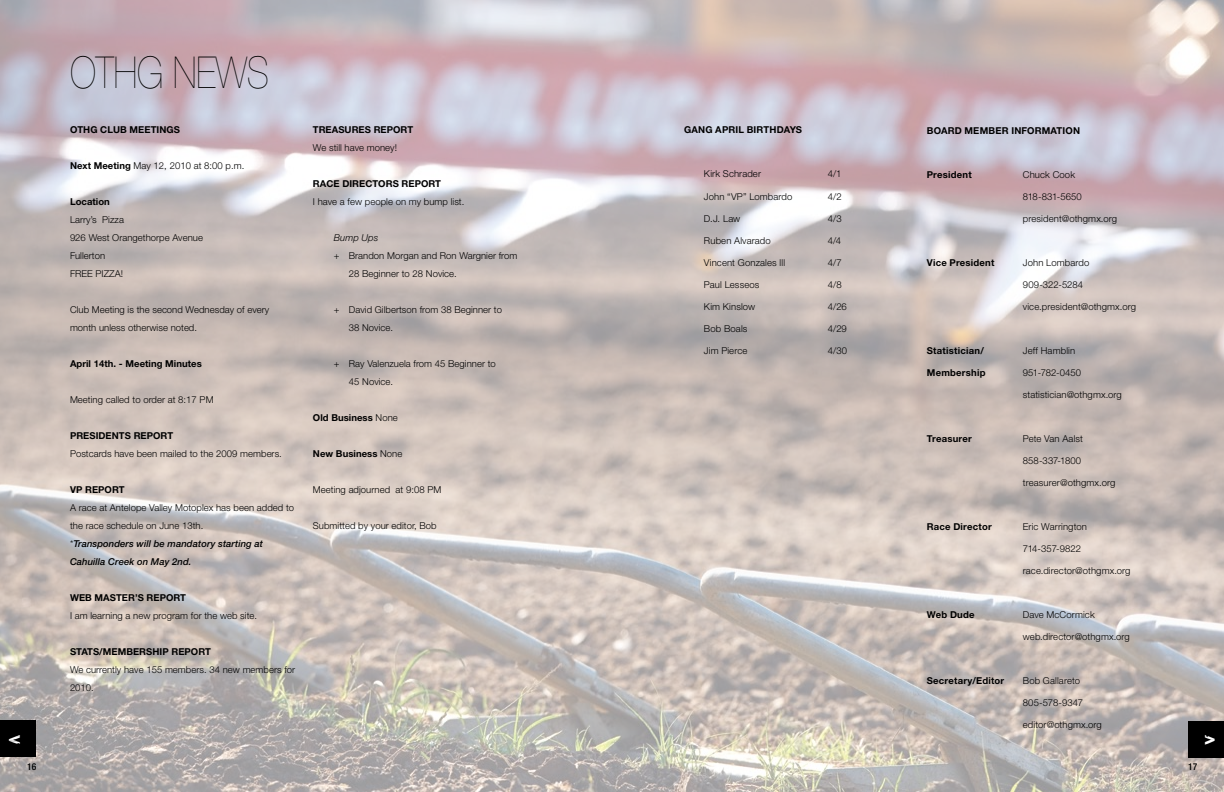
<style>
.page{position:relative;width:1224px;height:792px;background:#fff}
.page>*{position:absolute;margin:0;border:0;box-sizing:border-box;transform-origin:0 0}
.t1{font:200 44px "Helvetica Neue";color:#000;scale:.82 1}
.t2{font:20px "Uptown";color:#fff}
.t3{font:300 9.5px/18px "Helvetica Neue";letter-spacing:.005em;color:#000}
.t4{font:700 9.5px "Helvetica Neue";letter-spacing:.01em;color:#000}
.t5{font:italic 300 9.5px "Helvetica Neue";letter-spacing:.005em;color:#000}
.t6{font:500 condensed 9.5px "Helvetica Neue";color:#000}
.s1{font-weight:700}
.s2{font-weight:500;font-style:italic}
.s3{font-style:italic}
.s4{font-weight:300}
</style>
<div class="page">
<img style="left:0;top:0;width:1224px;height:792px">
<div style="left:0;top:721px;width:36px;height:36px;background:#000"></div>
<div style="left:1188px;top:722px;width:36px;height:36px;background:#000"></div>
<div style="left:0;top:720px;width:36px;height:36px;background:#000"></div>
<div style="left:1188px;top:721px;width:36px;height:36px;background:#000"></div>
<h1 class="t1" style="left:70px;top:47px;width:245px">OTHG NEWS</h1>
<p class="t4" style="left:70px;top:124px;width:111px">OTHG CLUB MEETINGS</p>
<p class="t3" style="left:70px;top:157px;width:176px"><span class="s1">Next Meeting</span> May 12, 2010 at 8:00 p.m.</p>
<p class="t4" style="left:70px;top:196px;width:41px">Location</p>
<p class="t3" style="left:70px;top:211px;width:134px">Larry’s Pizza<br>926 West Orangethorpe Avenue<br>Fullerton<br>FREE PIZZA!</p>
<p class="t3" style="left:70px;top:301px;width:201px">Club Meeting is the second Wednesday of every month unless otherwise noted.</p>
<p class="t4" style="left:70px;top:358px;width:133px">April 14th. - Meeting Minutes</p>
<p class="t3" style="left:70px;top:391px;width:145px">Meeting called to order at 8:17 PM</p>
<p class="t4" style="left:70px;top:430px;width:43px">President</p>
<p class="t4" style="left:125px;top:430px;width:24px">s Report</p>
<p class="t3" style="left:70px;top:445px;width:213px">Postcards have been mailed to the 2009 members.</p>
<p class="t4" style="left:70px;top:484px;width:30px">VP Report</p>
<p class="t3" style="left:70px;top:499px;width:226px">A race at Antelope Valley Motoplex has been added to the race schedule on June 13th.<br>*<span class="s2">Transponders will be mandatory starting at Cahuilla Creek on May 2nd.</span></p>
<p class="t4" style="left:70px;top:592px;width:54px">Web Master</p>
<p class="t4" style="left:135px;top:592px;width:20px">’s report</p>
<p class="t3" style="left:70px;top:607px;width:189px">I am learning a new program for the web site.</p>
<p class="t4" style="left:70px;top:646px;width:7px">Stat</p>
<p class="t4" style="left:93px;top:646px;width:41px">s/Member</p>
<p class="t4" style="left:146px;top:646px;width:33px">ship report</p>
<p class="t3" style="left:70px;top:661px;width:227px">We currently have 155 members. 34 new members for<br>2010.</p>
<p class="t4" style="left:313px;top:124px;width:14px">Trea</p>
<p class="t4" style="left:338px;top:124px;width:14px">sure</p>
<p class="t4" style="left:365px;top:124px;width:24px">s Report</p>
<p class="t3" style="left:313px;top:139px;width:86px">We still have money!</p>
<p class="t4" style="left:313px;top:178px;width:15px">Race</p>
<p class="t4" style="left:342px;top:178px;width:8px">Director</p>
<p class="t4" style="left:393px;top:178px;width:17px">s report</p>
<p class="t3" style="left:313px;top:193px;width:153px">I have a few people on my bump list.</p>
<p class="t5" style="left:334px;top:232px;width:46px">Bump Ups</p>
<p class="t3" style="left:334px;top:247px;width:185px"><span class="s3">+</span> Brandon Morgan and Ron Wargnier from</p>
<p class="t3" style="left:349px;top:265px;width:109px">28 Beginner to 28 Novice.</p>
<p class="t3" style="left:349px;top:301px;width:155px;text-indent:-15px">+ David Gilbertson from 38 Beginner to<br>38 Novice.</p>
<p class="t3" style="left:349px;top:355px;width:148px;text-indent:-15px">+ Ray Valenzuela from 45 Beginner to<br>45 Novice.</p>
<p class="t4" style="left:313px;top:412px;width:86px">Old Business <span class="s4">None</span></p>
<p class="t4" style="left:313px;top:448px;width:91px">New Business <span class="s4">None</span></p>
<p class="t3" style="left:313px;top:481px;width:130px">Meeting adjourned at 9:08 PM</p>
<p class="t3" style="left:313px;top:517px;width:125px">Submitted by your editor, Bob</p>
<p class="t4" style="left:684px;top:124px;width:120px">GANG APRIL Birthdays</p>
<p class="t3" style="left:704px;top:165px;width:59px">Kirk Schrader</p>
<p class="t3" style="left:828px;top:165px;width:15px">4/1</p>
<p class="t3" style="left:704px;top:187px;width:90px">John “VP” Lombardo</p>
<p class="t3" style="left:828px;top:187px;width:15px">4/2</p>
<p class="t3" style="left:704px;top:209px;width:38px">D.J. Law</p>
<p class="t3" style="left:828px;top:209px;width:15px">4/3</p>
<p class="t3" style="left:704px;top:231px;width:68px">Ruben Alvarado</p>
<p class="t3" style="left:828px;top:231px;width:15px">4/4</p>
<p class="t3" style="left:704px;top:253px;width:83px">Vincent Gonzales lll</p>
<p class="t3" style="left:828px;top:253px;width:15px">4/7</p>
<p class="t3" style="left:704px;top:275px;width:57px">Paul Lesseos</p>
<p class="t3" style="left:828px;top:275px;width:15px">4/8</p>
<p class="t3" style="left:704px;top:297px;width:53px">Kim Kinslow</p>
<p class="t3" style="left:828px;top:297px;width:20px">4/26</p>
<p class="t3" style="left:704px;top:319px;width:45px">Bob Boals</p>
<p class="t3" style="left:828px;top:319px;width:20px">4/29</p>
<p class="t3" style="left:704px;top:341px;width:45px">Jim Pierce</p>
<p class="t3" style="left:828px;top:341px;width:21px">4/30</p>
<p class="t4" style="left:927px;top:124px;width:15px">Boar</p>
<p class="t4" style="left:955px;top:124px;width:42px">d member</p>
<p class="t4" style="left:1011px;top:124px;width:70px">InfoRMATION</p>
<p class="t4" style="left:927px;top:168px;width:46px">President</p>
<p class="t3" style="left:1023px;top:165px;width:54px">Chuck Cook</p>
<p class="t3" style="left:1023px;top:187px;width:60px">818-831-5650</p>
<p class="t3" style="left:1023px;top:209px;width:96px">president@othgmx.org</p>
<p class="t4" style="left:927px;top:256px;width:69px">Vice President</p>
<p class="t3" style="left:1023px;top:253px;width:68px">John Lombardo</p>
<p class="t3" style="left:1023px;top:275px;width:62px">909-322-5284</p>
<p class="t3" style="left:1023px;top:297px;width:115px">vice.president@othgmx.org</p>
<p class="t4" style="left:927px;top:344px;width:59px">Statistician/</p>
<p class="t3" style="left:1023px;top:341px;width:54px">Jeff Hamblin</p>
<p class="t4" style="left:927px;top:366px;width:60px">Membership</p>
<p class="t3" style="left:1023px;top:363px;width:60px">951-782-0450</p>
<p class="t3" style="left:1023px;top:385px;width:101px">statistician@othgmx.org</p>
<p class="t4" style="left:927px;top:432px;width:46px">Treasurer</p>
<p class="t3" style="left:1023px;top:429px;width:62px">Pete Van Aalst</p>
<p class="t3" style="left:1023px;top:451px;width:60px">858-337-1800</p>
<p class="t3" style="left:1023px;top:473px;width:94px">treasurer@othgmx.org</p>
<p class="t4" style="left:927px;top:520px;width:66px">Race Director</p>
<p class="t3" style="left:1023px;top:517px;width:66px">Eric Warrington</p>
<p class="t3" style="left:1023px;top:539px;width:60px">714-357-9822</p>
<p class="t3" style="left:1023px;top:561px;width:109px">race.director@othgmx.org</p>
<p class="t4" style="left:927px;top:608px;width:49px">Web Dude</p>
<p class="t3" style="left:1023px;top:605px;width:73px">Dave McCormick</p>
<p class="t3" style="left:1023px;top:627px;width:109px">web.director@othgmx.org</p>
<p class="t4" style="left:927px;top:674px;width:79px">Secretary/Editor</p>
<p class="t3" style="left:1023px;top:671px;width:59px">Bob Gallareto</p>
<p class="t3" style="left:1023px;top:693px;width:62px">805-578-9347</p>
<p class="t3" style="left:1023px;top:715px;width:81px">editor@othgmx.org</p>
<h2 class="t2" style="left:9px;top:729px;width:14px">&lt;</h2>
<h2 class="t2" style="left:1205px;top:729px;width:12px">&gt;</h2>
<p class="t6" style="left:27px;top:761px;width:11px">16</p>
<p class="t6" style="left:1188px;top:761px;width:11px">17</p>
</div>
